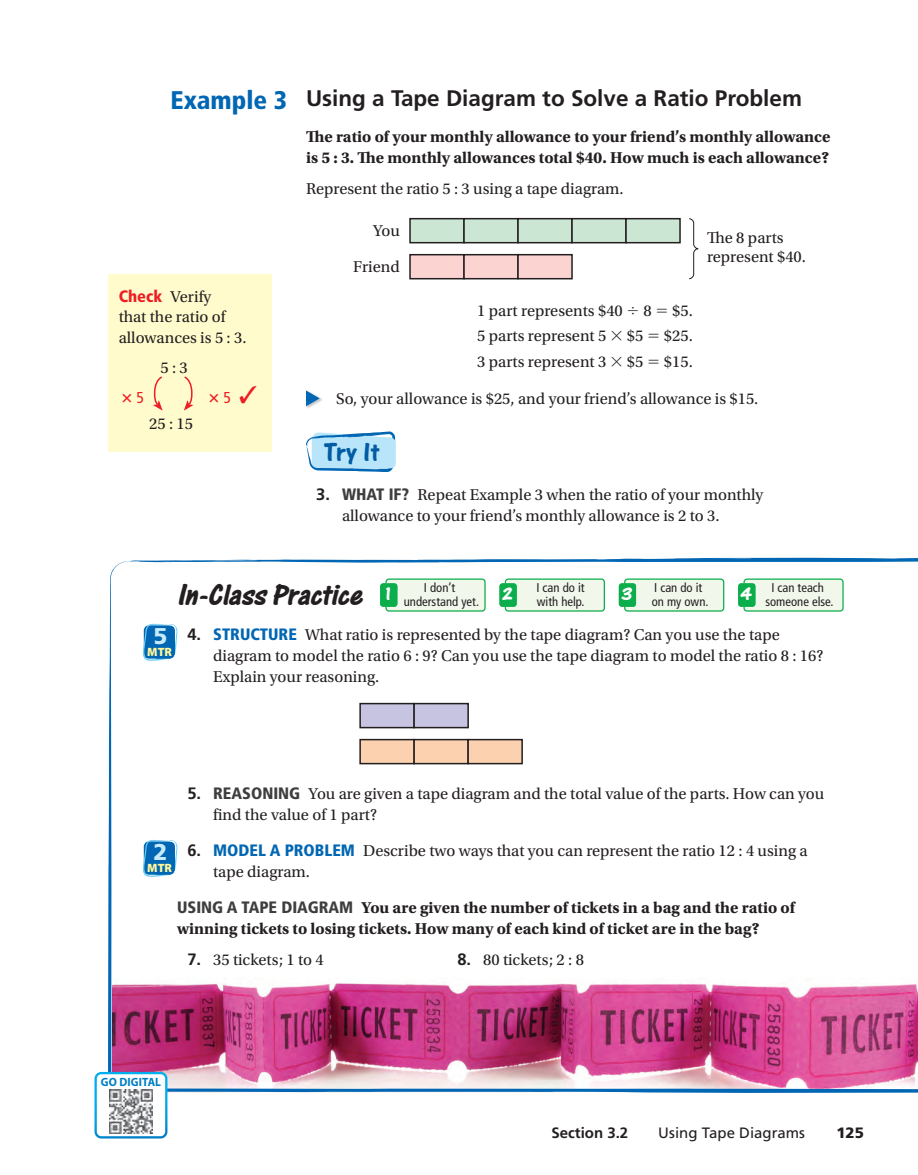
<style>
.page{position:relative;width:918px;height:1175px;background:#fff}
.page>*{position:absolute;margin:0;border:0;box-sizing:border-box;transform-origin:0 0}
.t1{font:italic 700 31.5px "One Stroke Script Com";color:#231f20}
.t2{font:700 27px "One Stroke Script Com";color:#015ca3}
.t3{font:900 condensed 25.5px "Frutiger LT Std";color:#0166b3}
.t4{font:900 22.8px "Frutiger LT Std";color:#c6eafa}
.t5{font:700 22.5px "Frutiger LT Std";color:#231f20}
.t6{font:700 19.5px "One Stroke Script Com";color:#fff}
.t7{font:16.5px/21px "Utopia Std";color:#231f20}
.t8{font:700 16.5px/21px "Utopia Std";color:#231f20}
.t9{font:condensed 15.75px "Frutiger LT Std";color:#ee1d23}
.t10{font:15px "Frutiger LT Std";color:#231f20}
.t11{font:700 15px "Frutiger LT Std";color:#231f20}
.t12{font:900 15px "Frutiger LT Std";color:#231f20}
.t13{font:condensed 12.75px/13.5px "Frutiger LT Std";color:#231f20}
.t14{font:900 12.15px "Myriad Pro";color:#fff79a}
.t15{font:700 12px "Myriad Pro";letter-spacing:.01em;color:#007ec5;scale:.95 1}
.s1{font-family:"Frutiger LT Std";font-weight:900;font-stretch:condensed;color:#ee1d23}
.s2{font-family:"Frutiger LT Std";font-weight:700}
.s3{font-family:"Frutiger LT Std";font-weight:900;font-stretch:condensed;color:#3e3e3f}
.s4{font-family:"Frutiger LT Std";font-weight:900;font-stretch:condensed;color:#0166b3}
</style>
<div class="page">
<div style="left:410px;top:255px;width:54px;height:24px;background:#fbd3d1"></div>
<div style="left:409px;top:254px;width:56px;height:25px;border:2px solid #231f20"></div>
<div style="left:464px;top:255px;width:54px;height:24px;background:#fbd3d1"></div>
<div style="left:463px;top:254px;width:56px;height:25px;border:2px solid #231f20"></div>
<div style="left:518px;top:255px;width:54px;height:24px;background:#fbd3d1"></div>
<div style="left:517px;top:254px;width:56px;height:25px;border:2px solid #231f20"></div>
<div style="left:410px;top:219px;width:54px;height:24px;background:#cbe6d3"></div>
<div style="left:409px;top:218px;width:56px;height:25px;border:2px solid #231f20"></div>
<div style="left:464px;top:219px;width:54px;height:24px;background:#cbe6d3"></div>
<div style="left:463px;top:218px;width:56px;height:25px;border:2px solid #231f20"></div>
<div style="left:518px;top:219px;width:54px;height:24px;background:#cbe6d3"></div>
<div style="left:517px;top:218px;width:56px;height:25px;border:2px solid #231f20"></div>
<div style="left:572px;top:219px;width:54px;height:24px;background:#cbe6d3"></div>
<div style="left:571px;top:218px;width:56px;height:25px;border:2px solid #231f20"></div>
<div style="left:626px;top:219px;width:54px;height:24px;background:#cbe6d3"></div>
<div style="left:625px;top:218px;width:56px;height:25px;border:2px solid #231f20"></div>
<svg style="left:689px;top:218px;width:10px;height:61px"></svg>
<img style="left:306px;top:398px;width:16px;height:10px">
<svg style="left:306px;top:390px;width:14px;height:16px"></svg>
<svg style="left:306px;top:431px;width:90px;height:41px;background:#acd8f1"></svg>
<div style="left:108px;top:274px;width:164px;height:177px;background:#fffbcc"></div>
<svg style="left:153px;top:376px;width:10px;height:34px"></svg>
<svg style="left:184px;top:376px;width:9px;height:34px"></svg>
<svg style="left:108px;top:557px;width:810px;height:536px"></svg>
<div style="left:360px;top:739px;width:54px;height:24px;background:#fcd1af"></div>
<div style="left:359px;top:739px;width:56px;height:25px;border:2px solid #231f20"></div>
<div style="left:414px;top:739px;width:54px;height:24px;background:#fcd1af"></div>
<div style="left:413px;top:739px;width:56px;height:25px;border:2px solid #231f20"></div>
<div style="left:468px;top:739px;width:54px;height:24px;background:#fcd1af"></div>
<div style="left:467px;top:739px;width:56px;height:25px;border:2px solid #231f20"></div>
<div style="left:360px;top:703px;width:54px;height:24px;background:#c6c4e1"></div>
<div style="left:359px;top:703px;width:56px;height:25px;border:2px solid #231f20"></div>
<div style="left:414px;top:703px;width:54px;height:24px;background:#c6c4e1"></div>
<div style="left:413px;top:703px;width:56px;height:25px;border:2px solid #231f20"></div>
<div style="left:386px;top:579px;width:99px;height:32px;background:#f1f7eb;border-radius:3px"></div>
<div style="left:385px;top:578px;width:101px;height:33px;border:1px solid #0cae4c;border-radius:3px"></div>
<svg style="left:380px;top:583px;width:17px;height:23px"></svg>
<div style="left:505px;top:578px;width:100px;height:33px;border:1px solid #0cae4c;border-radius:3px"></div>
<svg style="left:500px;top:579px;width:104px;height:32px;background:#cbead0"></svg>
<div style="left:743px;top:578px;width:101px;height:33px;border:1px solid #0cae4c;border-radius:3px"></div>
<svg style="left:738px;top:579px;width:105px;height:32px;background:#c9ead0"></svg>
<div style="left:624px;top:578px;width:100px;height:33px;border:1px solid #0cae4c;border-radius:3px"></div>
<svg style="left:619px;top:579px;width:105px;height:32px;background:#c9eacf"></svg>
<svg style="left:94px;top:1071px;width:73px;height:67px"></svg>
<div style="left:97px;top:1074px;width:68px;height:62px;background:#fff;border-radius:4px"></div>
<img style="left:109px;top:1089px;width:44px;height:44px">
<svg style="left:143px;top:839px;width:34px;height:38px"></svg>
<svg style="left:143px;top:623px;width:34px;height:38px"></svg>
<h3 class="t3" style="left:170px;top:90px;width:118px">Example 3</h3>
<p class="t7" style="left:119px;top:288px;width:108px;line-height:19.5px"><span class="s1">Check</span> Verify that the ratio of</p>
<p class="t7" style="left:160px;top:324px;width:88px;line-height:30px;text-indent:-42px">allowances is 5 : 3.<br>5 : 3</p>
<p class="t9" style="left:136px;top:391px;width:9px">5</p>
<p class="t9" style="left:224px;top:391px;width:35px">5 ✓</p>
<p class="t7" style="left:149px;top:414px;width:45px">25 : 15</p>
<h3 class="t5" style="left:306px;top:90px;width:498px">Using a Tape Diagram to Solve a Ratio Problem</h3>
<p class="t8" style="left:306px;top:127px;width:526px">The ratio of your monthly allowance to your friend’s monthly allowance is 5 : 3. The monthly allowances total $40. How much is each allowance?</p>
<p class="t7" style="left:306px;top:180px;width:319px">Represent the ratio 5 : 3 using a tape diagram.</p>
<p class="t7" style="left:373px;top:221px;width:28px">You</p>
<p class="t7" style="left:353px;top:257px;width:48px">Friend</p>
<p class="t7" style="left:707px;top:229px;width:101px;line-height:19.8px">The 8 parts represent $40.</p>
<p class="t7" style="left:477px;top:299px;width:217px;line-height:25.5px;text-align:justify">1 part represents $40 8 $5.<br>5 parts represent 5 $5 $25.<br>3 parts represent 3 $5 $15.</p>
<p class="t7" style="left:336px;top:389px;width:424px">So, your allowance is $25, and your friend’s allowance is $15.</p>
<h2 class="t2" style="left:324px;top:436px;width:57px">Try It</h2>
<p class="t7" style="left:342px;top:485px;width:423px;text-indent:-26px"><span class="s2">3.</span> <span class="s3">WHAT IF?</span> Repeat Example 3 when the ratio of your monthly allowance to your friend’s monthly allowance is 2 to 3.</p>
<h1 class="t1" style="left:177px;top:576px;width:194px">In-Class Practice</h1>
<p class="t13" style="left:404px;top:582px;width:77px;text-align:center">I don’t understand yet.</p>
<p class="t6" style="left:386px;top:582px;width:7px">1</p>
<p class="t13" style="left:503px;top:582px;width:84px;text-align:right">I can do it<br><sup>2</sup> with help.</p>
<p class="t13" style="left:741px;top:582px;width:94px;text-indent:31px">I can teach<br><sup>4</sup> someone else.</p>
<p class="t13" style="left:622px;top:582px;width:88px;text-indent:32px">I can do it<br><sup>3</sup> on my own.</p>
<h3 class="t4" style="left:153px;top:623px;width:15px">5</h3>
<p class="t14" style="left:147px;top:644px;width:26px">MTR</p>
<p class="t7" style="left:213px;top:625px;width:612px;text-indent:-26px"><span class="s2">4.</span> <span class="s4">STRUCTURE</span> What ratio is represented by the tape diagram? Can you use the tape diagram to model the ratio 6 : 9? Can you use the tape diagram to model the ratio 8 : 16?<br>Explain your reasoning.</p>
<p class="t7" style="left:213px;top:784px;width:613px;text-indent:-26px"><span class="s2">5.</span> <span class="s3">REASONING</span> You are given a tape diagram and the total value of the parts. How can you find the value of 1 part?</p>
<p class="t7" style="left:213px;top:841px;width:596px;text-indent:-26px"><span class="s2">6.</span> <span class="s4">MODEL A PROBLEM</span> Describe two ways that you can represent the ratio 12 : 4 using a tape diagram.</p>
<p class="t8" style="left:177px;top:898px;width:619px"><span class="s3">USING A TAPE DIAGRAM</span> You are given the number of tickets in a bag and the ratio of winning tickets to losing tickets. How many of each kind of ticket are in the bag?</p>
<p class="t7" style="left:187px;top:950px;width:138px"><span class="s2">7.</span> 35 tickets; 1 to 4</p>
<p class="t7" style="left:457px;top:950px;width:128px"><span class="s2">8.</span> 80 tickets; 2 : 8</p>
<h3 class="t4" style="left:153px;top:839px;width:15px">2</h3>
<p class="t14" style="left:147px;top:860px;width:26px">MTR</p>
<p class="t15" style="left:101px;top:1075px;width:65px">GO DIGITAL</p>
<p class="t11" style="left:552px;top:1126px;width:78px">Section 3.2</p>
<p class="t10" style="left:658px;top:1123px;width:148px">Using Tape Diagrams</p>
<p class="t12" style="left:836px;top:1123px;width:29px">125</p>
</div>
